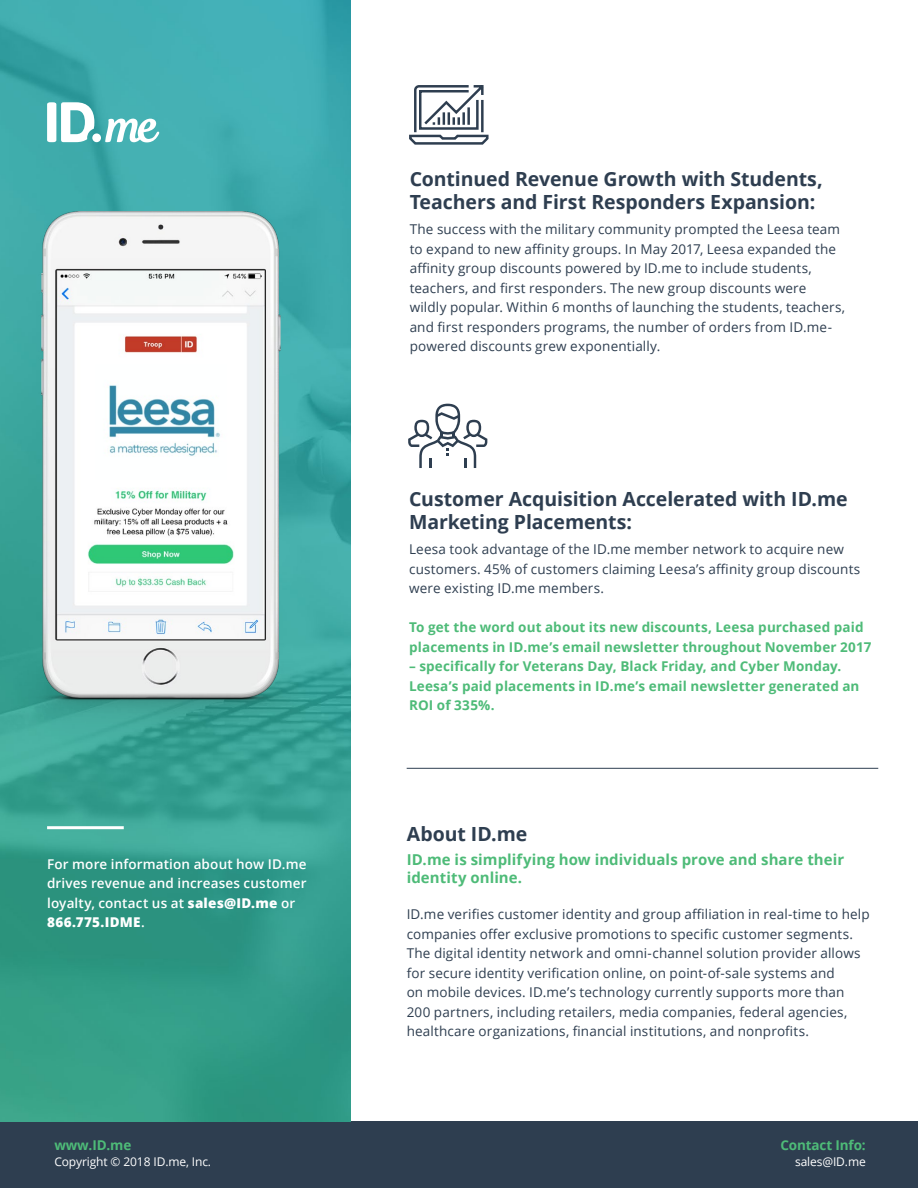
<style>
.page{position:relative;width:918px;height:1188px;background:#fff}
.page>*{position:absolute;margin:0;border:0;box-sizing:border-box;transform-origin:0 0}
.t1{font:700 19.5px/22.5px "Open Sans";letter-spacing:-.005em;color:#2e3e50}
.t2{font:700 15px/18px "Open Sans";letter-spacing:.005em;color:#4ebb78}
.t3{font:15px "Minion Pro";letter-spacing:-.01em;color:#fff}
.t4{font:13.5px/19.5px "Open Sans";letter-spacing:.01em;color:#2e3e50}
.t5{font:700 13.5px/19.5px "Open Sans";letter-spacing:.01em;color:#4ebb78}
.t6{font:600 13.5px/19.5px "Open Sans";letter-spacing:.01em;color:#fff}
.t7{font:700 13.5px "Open Sans";letter-spacing:-.01em;color:#4ebb78}
.t8{font:12px "Open Sans";letter-spacing:-.01em;color:#fff}
.s1{font-weight:800}
</style>
<div class="page">
<div style="left:0;top:1121px;width:918px;height:67px;background:#2e3e50"></div>
<svg style="left:409px;top:85px;width:80px;height:60px"></svg>
<svg style="left:408px;top:404px;width:79px;height:64px"></svg>
<img style="left:0;top:0;width:351px;height:1121px">
<img style="left:12px;top:211px;width:305px;height:535px">
<hr style="left:47px;top:826px;width:77px;height:3px;background:#fff">
<hr style="left:407px;top:768px;width:471px;height:1px;background:#2e3e50">
<svg style="left:47px;top:102px;width:47px;height:40px"></svg>
<div style="left:92px;top:133px;width:9px;height:9px;background:#fff;border-radius:50%"></div>
<svg style="left:105px;top:119px;width:54px;height:23px"></svg>
<p class="t6" style="left:47px;top:854px;width:261px">For more information about how ID.me drives revenue and increases customer loyalty, contact us at <span class="s1">sales@ID.me</span> or<br><span class="s1">866.775.IDME</span>.</p>
<p class="t3" style="left:54px;top:903px;width:170px">For more information about</p>
<p class="t5" style="left:54px;top:1135px;width:78px">www.ID.me</p>
<p class="t8" style="left:54px;top:1154px;width:158px">Copyright © 2018 ID.me, Inc.</p>
<h1 class="t1" style="left:410px;top:168px;width:415px">Continued Revenue Growth with Students,<br>Teachers and First Responders Expansion:</h1>
<p class="t4" style="left:410px;top:219px;width:437px">The success with the military community prompted the Leesa team to expand to new affinity groups. In May 2017, Leesa expanded the affinity group discounts powered by ID.me to include students, teachers, and first responders. The new group discounts were wildly popular. Within 6 months of launching the students, teachers, and first responders programs, the number of orders from ID.me&shy;powered discounts grew exponentially.</p>
<h1 class="t1" style="left:409px;top:488px;width:440px">Customer Acquisition Accelerated with ID.me<br>Marketing Placements:</h1>
<p class="t4" style="left:409px;top:539px;width:453px">Leesa took advantage of the ID.me member network to acquire new customers. 45% of customers claiming Leesa’s affinity group discounts were existing ID.me members.</p>
<p class="t5" style="left:409px;top:617px;width:464px">To get the word out about its new discounts, Leesa purchased paid placements in ID.me’s email newsletter throughout November 2017</p>
<p class="t5" style="left:409px;top:656px;width:452px">– specifically for Veterans Day, Black Friday, and Cyber Monday.<br>Leesa’s paid placements in ID.me’s email newsletter generated an<br>ROI of 335%.</p>
<h1 class="t1" style="left:407px;top:822px;width:122px">About ID.me</h1>
<p class="t2" style="left:407px;top:850px;width:439px">ID.me is simplifying how individuals prove and share their identity online.</p>
<p class="t4" style="left:407px;top:904px;width:465px">ID.me verifies customer identity and group affiliation in real-time to help companies offer exclusive promotions to specific customer segments.<br>The digital identity network and omni-channel solution provider allows for secure identity verification online, on point-of-sale systems and<br>on mobile devices. ID.me’s technology currently supports more than 200 partners, including retailers, media companies, federal agencies, healthcare organizations, financial institutions, and nonprofits.</p>
<p class="t7" style="left:780px;top:1135px;width:87px">Contact Info:</p>
<p class="t8" style="left:795px;top:1154px;width:72px">sales@ID.me</p>
</div>
